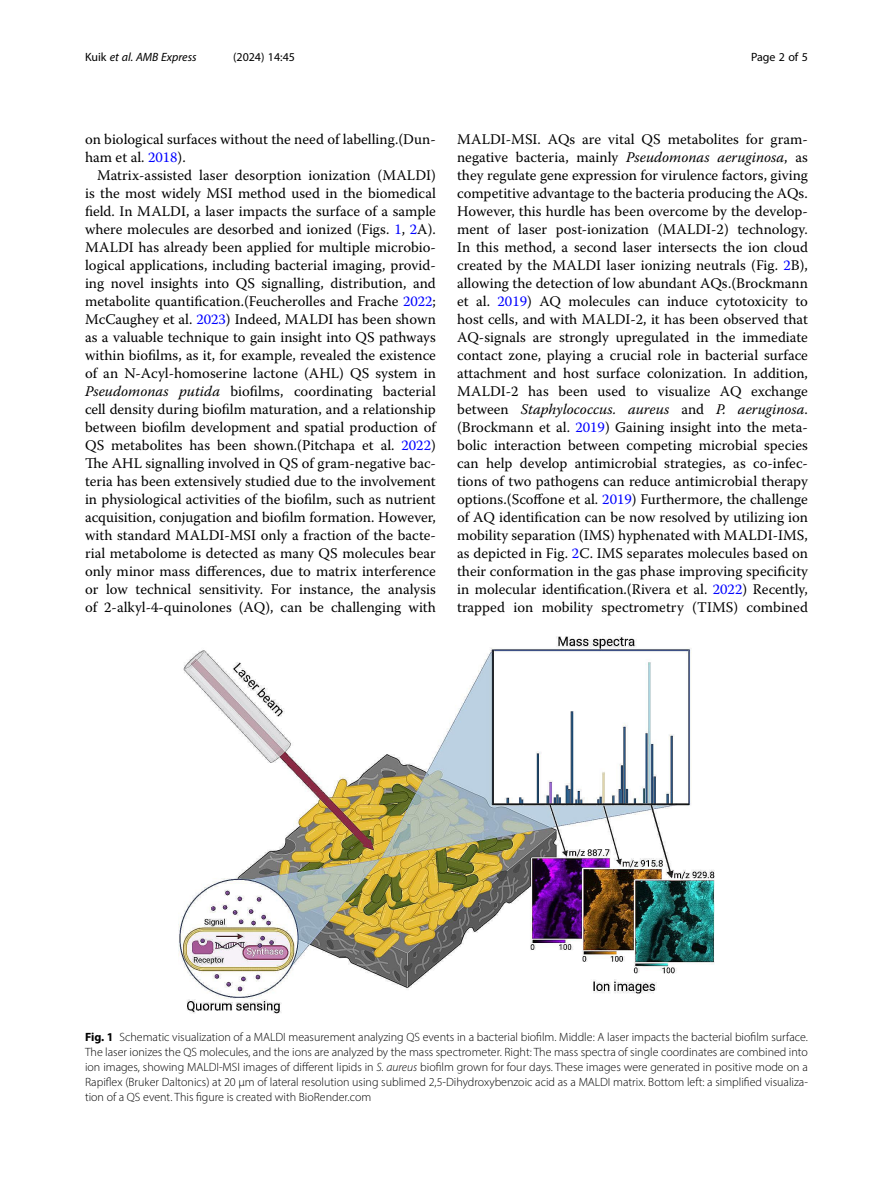
<style>
.page{position:relative;width:893px;height:1191px;background:#fff}
.page>*{position:absolute;margin:0;border:0;box-sizing:border-box;transform-origin:0 0}
.Body_Text_Indent{font:14.7px/18px "Warnock Pro";color:#000;text-align:justify}
.Body_Text{font:14.7px/18px "Warnock Pro";color:#000}
.Figure_Caption{font:300 12px/15px "Myriad Pro";color:#000;text-align:justify}
.t1{font:italic 12px "Myriad Pro";color:#000}
.t2{font:12px "Myriad Pro";color:#000}
.s1{font-style:normal}
.s2{color:#00f}
.s3{font-style:italic}
.s4{font-weight:700}
</style>
<div class="page">
<img style="left:178px;top:636px;width:536px;height:378px">
<p class="t1" style="left:85px;top:50px;width:113px"><span class="s1">Kuik</span> et al. AMB Express</p>
<p class="t2" style="left:233px;top:50px;width:63px">(2024) 14:45</p>
<p class="t2" style="left:751px;top:50px;width:58px">Page 2 of 5</p>
<p class="Body_Text" style="left:85px;top:130px;width:352px">on biological surfaces without the need of labelling.(Dun&shy;ham et al. <span class="s2">2018</span>).</p>
<p class="Body_Text_Indent" style="left:85px;top:166px;width:352px;text-indent:12px">Matrix-assisted laser desorption ionization (MALDI) is the most widely MSI method used in the biomedical field. In MALDI, a laser impacts the surface of a sample where molecules are desorbed and ionized (Figs. <span class="s2">1</span>, <span class="s2">2</span>A).<br>MALDI has already been applied for multiple microbio&shy;logical applications, including bacterial imaging, provid&shy;ing novel insights into QS signalling, distribution, and metabolite quantification.(Feucherolles and Frache <span class="s2">2022</span>; McCaughey et al. <span class="s2">2023</span>) Indeed, MALDI has been shown as a valuable technique to gain insight into QS pathways within biofilms, as it, for example, revealed the existence of an N-Acyl-homoserine lactone (AHL) QS system in <span class="s3">Pseudomonas putida</span> biofilms, coordinating bacterial cell density during biofilm maturation, and a relationship between biofilm development and spatial production of QS metabolites has been shown.(Pitchapa et al. <span class="s2">2022</span>)<br>The AHL signalling involved in QS of gram-negative bac&shy;teria has been extensively studied due to the involvement in physiological activities of the biofilm, such as nutrient acquisition, conjugation and biofilm formation. However, with standard MALDI-MSI only a fraction of the bacte&shy;rial metabolome is detected as many QS molecules bear only minor mass differences, due to matrix interference or low technical sensitivity. For instance, the analysis of 2-alkyl-4-quinolones (AQ), can be challenging with</p>
<p class="Body_Text_Indent" style="left:457px;top:130px;width:352px">MALDI-MSI. AQs are vital QS metabolites for gram&shy;negative bacteria, mainly <span class="s3">Pseudomonas aeruginosa</span>, as they regulate gene expression for virulence factors, giving competitive advantage to the bacteria producing the AQs.<br>However, this hurdle has been overcome by the develop&shy;ment of laser post-ionization (MALDI-2) technology.<br>In this method, a second laser intersects the ion cloud created by the MALDI laser ionizing neutrals (Fig. <span class="s2">2</span>B), allowing the detection of low abundant AQs.(Brockmann et al. <span class="s2">2019</span>) AQ molecules can induce cytotoxicity to host cells, and with MALDI-2, it has been observed that AQ-signals are strongly upregulated in the immediate contact zone, playing a crucial role in bacterial surface attachment and host surface colonization. In addition, MALDI-2 has been used to visualize AQ exchange between <span class="s3">Staphylococcus. aureus</span> and <span class="s3">P. aeruginosa</span>. (Brockmann et al. <span class="s2">2019</span>) Gaining insight into the meta&shy;bolic interaction between competing microbial species can help develop antimicrobial strategies, as co-infec&shy;tions of two pathogens can reduce antimicrobial therapy options.(Scoffone et al. <span class="s2">2019</span>) Furthermore, the challenge of AQ identification can be now resolved by utilizing ion mobility separation (IMS) hyphenated with MALDI-IMS, as depicted in Fig. <span class="s2">2</span>C. IMS separates molecules based on their conformation in the gas phase improving specificity in molecular identification.(Rivera et al. <span class="s2">2022</span>) Recently, trapped ion mobility spectrometry (TIMS) combined</p>
<p class="Figure_Caption" style="left:85px;top:1029px;width:724px"><span class="s4">Fig. 1</span> Schematic visualization of a MALDI measurement analyzing QS events in a bacterial biofilm. Middle: A laser impacts the bacterial biofilm surface.<br>The laser ionizes the QS molecules, and the ions are analyzed by the mass spectrometer. Right: The mass spectra of single coordinates are combined into ion images, showing MALDI-MSI images of different lipids in <span class="s3">S. aureus</span> biofilm grown for four days. These images were generated in positive mode on a Rapiflex (Bruker Daltonics) at 20 μm of lateral resolution using sublimed 2,5-Dihydroxybenzoic acid as a MALDI matrix. Bottom left: a simplified visualiza&shy;tion of a QS event. This figure is created with BioRender.com</p>
</div>
